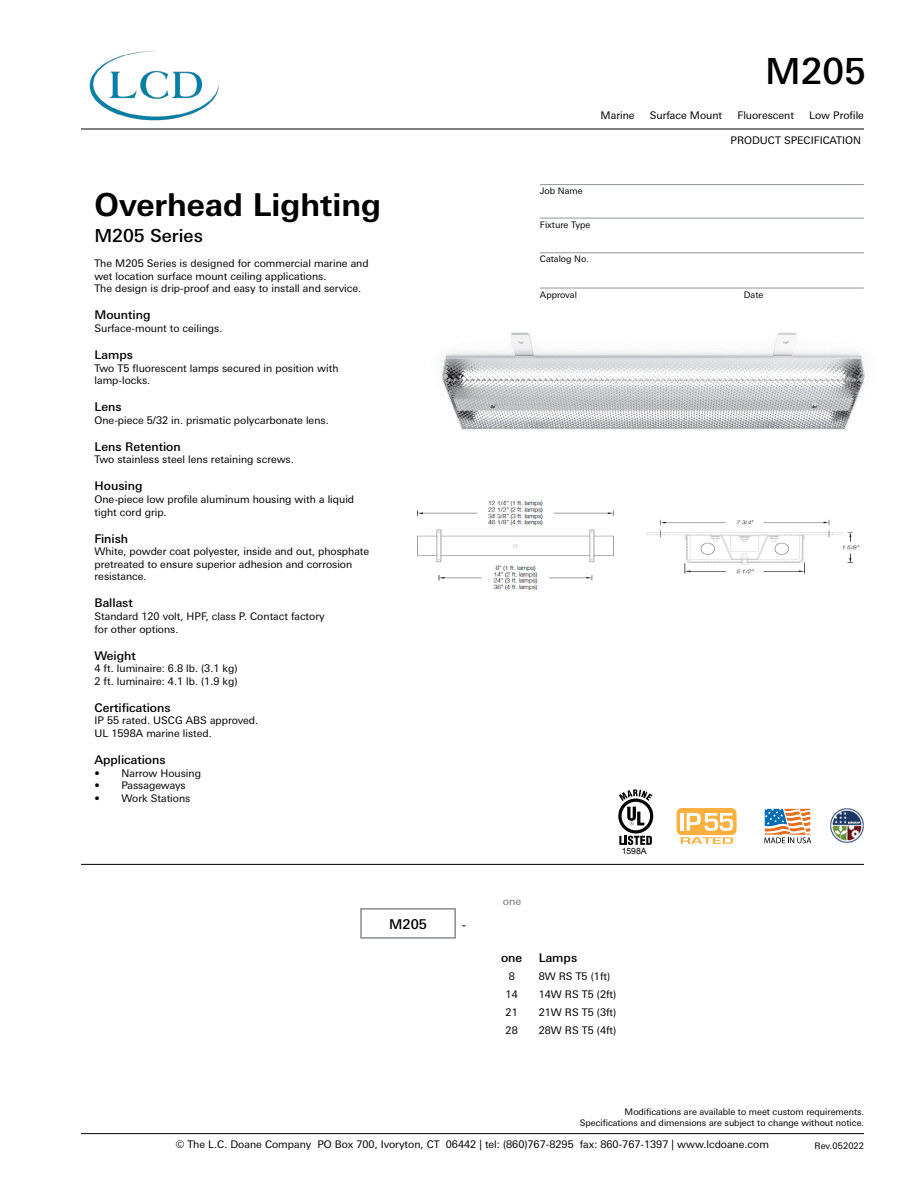
<style>
.page{position:relative;width:918px;height:1188px;background:#fff}
.page>*{position:absolute;margin:0;border:0;box-sizing:border-box;transform-origin:0 0}
.t1{font:500 36px "LT Univers Basic";color:#000}
.t2{font:700 31.5px "LT Univers Basic";color:#000}
.t3{font:500 18px "LT Univers Basic";color:#000}
.t4{font:500 13.5px "LT Univers Basic";color:#000}
.t5{font:500 12px "LT Univers Basic";color:#000}
.t6{font:10.5px/12.6px "LT Univers Basic";color:#000}
.t7{font:500 10.5px "LT Univers Basic";color:#8a8c8e}
.t8{font:9px/10.5px "LT Univers Basic";color:#000;text-align:right}
</style>
<div class="page">
<img style="left:89px;top:51px;width:130px;height:70px">
<hr style="left:81px;top:129px;width:783px;height:1px;background:#000">
<hr style="left:81px;top:1133px;width:783px;height:1px;background:#000">
<hr style="left:81px;top:864px;width:783px;height:1px;background:#000">
<svg style="left:764px;top:808px;width:47px;height:35px"></svg>
<img style="left:830px;top:809px;width:34px;height:34px">
<svg style="left:619px;top:789px;width:34px;height:12px"></svg>
<svg style="left:618px;top:799px;width:35px;height:35px"></svg>
<div style="left:622px;top:802px;width:28px;height:28px;background:#fff;border-radius:50%"></div>
<svg style="left:627px;top:807px;width:17px;height:18px"></svg>
<div style="left:677px;top:808px;width:60px;height:27px;background:#fbb040;border-radius:5px"></div>
<svg style="left:681px;top:837px;width:52px;height:7px"></svg>
<hr style="left:680px;top:813px;width:3px;height:18px;background:#fff">
<svg style="left:687px;top:813px;width:46px;height:18px"></svg>
<img style="left:441px;top:332px;width:425px;height:99px">
<img style="left:417px;top:500px;width:443px;height:91px">
<hr style="left:540px;top:184px;width:324px;height:1px;background:#939598">
<hr style="left:540px;top:218px;width:324px;height:1px;background:#939598">
<hr style="left:540px;top:252px;width:324px;height:1px;background:#939598">
<hr style="left:540px;top:288px;width:324px;height:1px;background:#939598">
<div style="left:360px;top:908px;width:96px;height:31px;border:2px solid #8a8c8e"></div>
<svg style="left:619px;top:836px;width:33px;height:10px"></svg>
<h1 class="t1" style="left:765px;top:50px;width:102px">M205</h1>
<p class="t6" style="left:601px;top:109px;width:36px">Marine</p>
<p class="t6" style="left:650px;top:109px;width:74px">Surface Mount</p>
<p class="t6" style="left:737px;top:109px;width:58px">Fluorescent</p>
<p class="t6" style="left:809px;top:109px;width:56px">Low Profile</p>
<h2 class="t2" style="left:94px;top:186px;width:288px">Overhead Lighting</h2>
<h3 class="t3" style="left:94px;top:225px;width:110px">M205 Series</h3>
<p class="t6" style="left:94px;top:257px;width:276px">The M205 Series is designed for commercial marine and wet location surface mount ceiling applications.<br>The design is drip-proof and easy to install and service.</p>
<p class="t5" style="left:94px;top:308px;width:58px">Mounting</p>
<p class="t6" style="left:94px;top:322px;width:130px">Surface-mount to ceilings.</p>
<p class="t5" style="left:94px;top:348px;width:40px">Lamps</p>
<p class="t6" style="left:94px;top:362px;width:246px">Two T5 fluorescent lamps secured in position with lamp-locks.</p>
<p class="t5" style="left:94px;top:400px;width:29px">Lens</p>
<p class="t6" style="left:94px;top:414px;width:236px">One-piece 5/32 in. prismatic polycarbonate lens.</p>
<p class="t5" style="left:94px;top:439px;width:88px">Lens Retention</p>
<p class="t6" style="left:94px;top:453px;width:201px">Two stainless steel lens retaining screws.</p>
<p class="t5" style="left:94px;top:479px;width:49px">Housing</p>
<p class="t6" style="left:94px;top:493px;width:261px">One-piece low profile aluminum housing with a liquid tight cord grip.</p>
<p class="t5" style="left:94px;top:531px;width:35px">Finish</p>
<p class="t6" style="left:94px;top:545px;width:276px">White, powder coat polyester, inside and out, phosphate pretreated to ensure superior adhesion and corrosion resistance.</p>
<p class="t5" style="left:94px;top:596px;width:40px">Ballast</p>
<p class="t6" style="left:94px;top:610px;width:232px">Standard 120 volt, HPF, class P. Contact factory for other options.</p>
<p class="t5" style="left:94px;top:648px;width:43px">Weight</p>
<p class="t6" style="left:94px;top:662px;width:145px">4 ft. luminaire: 6.8 lb. (3.1 kg)<br>2 ft. luminaire: 4.1 lb. (1.9 kg)</p>
<p class="t5" style="left:94px;top:700px;width:78px">Certifications</p>
<p class="t6" style="left:94px;top:714px;width:165px">IP 55 rated. USCG ABS approved.<br>UL 1598A marine listed.</p>
<p class="t5" style="left:94px;top:753px;width:73px">Applications</p>
<p class="t6" style="left:94px;top:767px;width:108px">• Narrow Housing</p>
<p class="t6" style="left:94px;top:779px;width:93px">• Passageways</p>
<p class="t6" style="left:94px;top:792px;width:97px">• Work Stations</p>
<p class="t6" style="left:731px;top:134px;width:132px">PRODUCT SPECIFICATION</p>
<p class="t8" style="left:540px;top:186px;width:44px">Job Name</p>
<p class="t8" style="left:540px;top:219px;width:52px">Fixture Type</p>
<p class="t8" style="left:540px;top:254px;width:51px">Catalog No.</p>
<p class="t8" style="left:540px;top:289px;width:38px">Approval</p>
<p class="t8" style="left:744px;top:289px;width:21px">Date</p>
<p class="t4" style="left:389px;top:916px;width:39px">M205</p>
<p class="t5" style="left:462px;top:917px;width:5px">-</p>
<p class="t7" style="left:503px;top:895px;width:20px">one</p>
<p class="t5" style="left:501px;top:951px;width:23px">one</p>
<p class="t6" style="left:506px;top:967px;width:14px;line-height:18px">8<br>14<br>21<br>28</p>
<p class="t5" style="left:539px;top:951px;width:40px">Lamps</p>
<p class="t6" style="left:539px;top:967px;width:79px;line-height:18px">8W RS T5 (1ft)<br>14W RS T5 (2ft)<br>21W RS T5 (3ft)<br>28W RS T5 (4ft)</p>
<p class="t8" style="left:580px;top:1107px;width:286px">Modifications are available to meet custom requirements.<br>Specifications and dimensions are subject to change without notice.</p>
<p class="t6" style="left:176px;top:1138px;width:595px">© The L.C. Doane Company PO Box 700, Ivoryton, CT 06442 | tel: (860)767-8295 fax: 860-767-1397 | www.lcdoane.com</p>
<p class="t8" style="left:815px;top:1140px;width:51px">Rev.052022</p>
</div>
